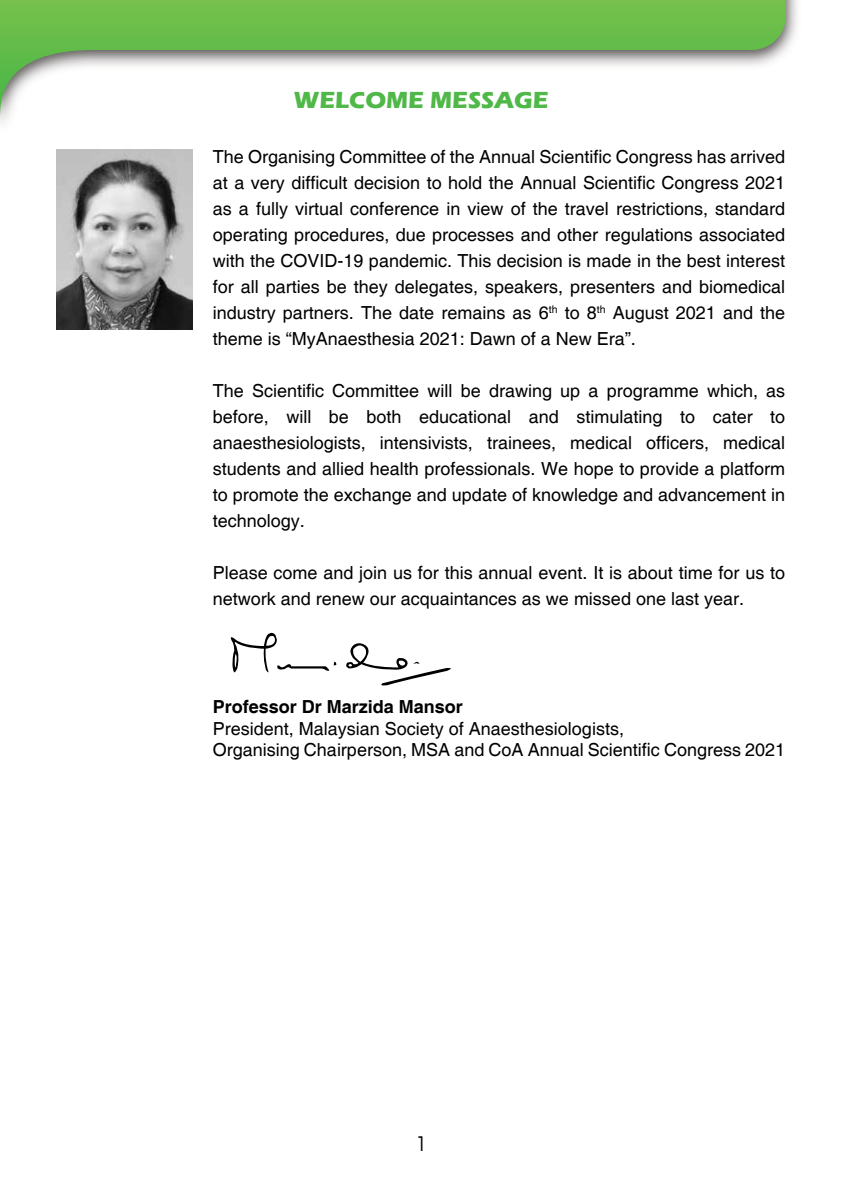
<style>
.page{position:relative;width:842px;height:1191px;background:#fff}
.page>*{position:absolute;margin:0;border:0;box-sizing:border-box;transform-origin:0 0}
.t1{font:700 24px "Eras ITC";color:#50b848}
.t2{font:20px "Avalon Plain";color:#000}
.t3{font:18px/26px "Helvetica";color:#000;text-align:justify}
.t4{font:700 18px "Helvetica";color:#000}
</style>
<div class="page">
<img style="left:0;top:0;width:797px;height:123px">
<svg style="left:0;top:0;width:786px;height:120px"></svg>
<img style="left:57px;top:150px;width:136px;height:179px">
<svg style="left:230px;top:632px;width:107px;height:41px"></svg>
<svg style="left:346px;top:643px;width:105px;height:43px"></svg>
<h1 class="t1" style="left:293px;top:86px;width:257px">WELCOME MESSAGE</h1>
<p class="t3" style="left:213px;top:144px;width:574px">The Organising Committee of the Annual Scientific Congress has arrived at a very difficult decision to hold the Annual Scientific Congress 2021 as a fully virtual conference in view of the travel restrictions, standard operating procedures, due processes and other regulations associated with the COVID-19 pandemic. This decision is made in the best interest for all parties be they delegates, speakers, presenters and biomedical industry partners. The date remains as 6<sup>th</sup> to 8<sup>th</sup> August 2021 and the theme is “MyAnaesthesia 2021: Dawn of a New Era”.</p>
<p class="t3" style="left:213px;top:378px;width:574px">The Scientific Committee will be drawing up a programme which, as before, will be both educational and stimulating to cater to anaesthesiologists, intensivists, trainees, medical officers, medical students and allied health professionals. We hope to provide a platform to promote the exchange and update of knowledge and advancement in technology.</p>
<p class="t3" style="left:213px;top:560px;width:574px">Please come and join us for this annual event. It is about time for us to network and renew our acquaintances as we missed one last year.</p>
<p class="t4" style="left:213px;top:696px;width:252px">Professor Dr Marzida Mansor</p>
<p class="t3" style="left:213px;top:718px;width:574px;line-height:21.6px">President, Malaysian Society of Anaesthesiologists,<br>Organising Chairperson, MSA and CoA Annual Scientific Congress 2021</p>
<p class="t2" style="left:415px;top:1130px;width:13px">1</p>
</div>
